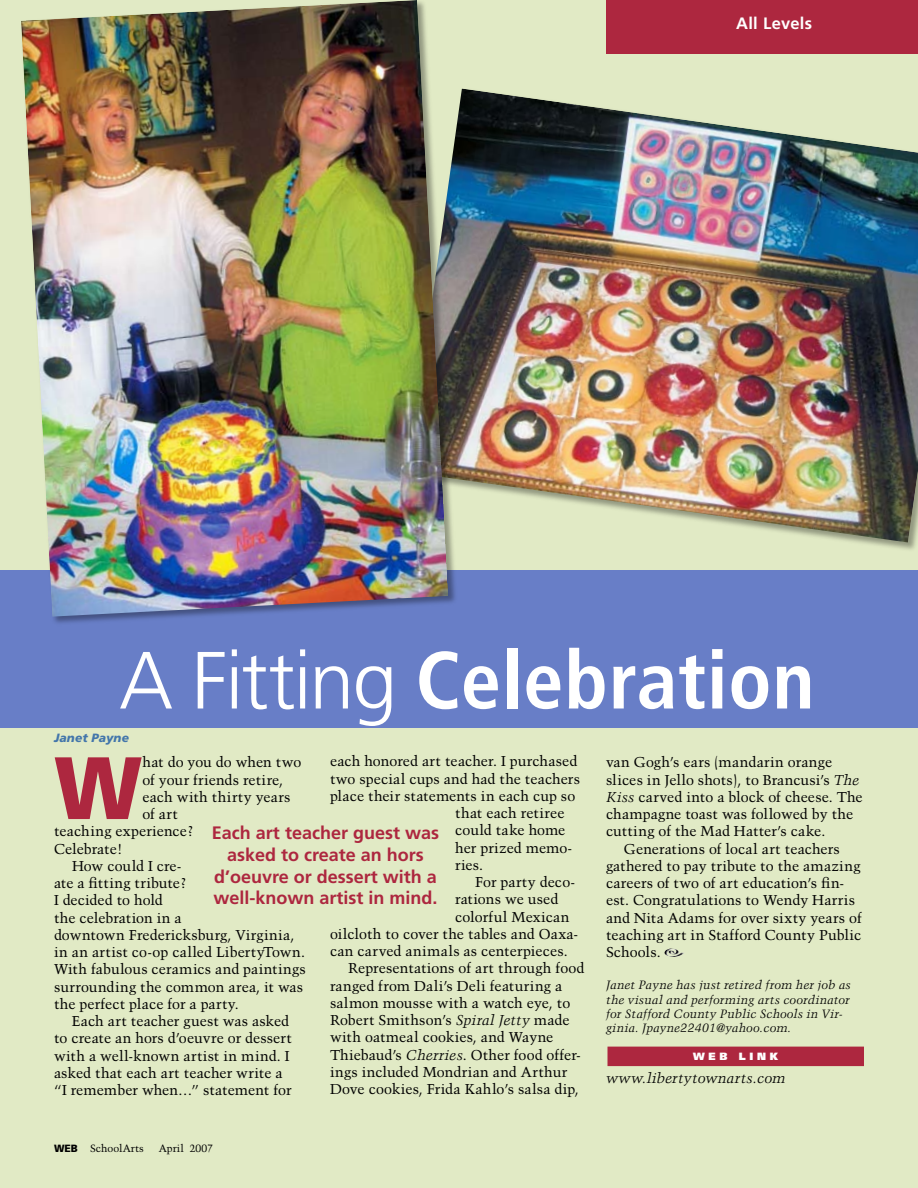
<style>
.page{position:relative;width:918px;height:1188px;background:#e1eac5}
.page>*{position:absolute;margin:0;border:0;box-sizing:border-box;transform-origin:0 0}
.t1{font:900 88.35px "Frutiger";color:#ad273f}
.t2{font:700 condensed 81px "Frutiger";letter-spacing:.005em;color:#fff}
.t3{font:700 18px/21.6px "Frutiger";color:#ad273f;text-align:center}
.t4{font:700 16.5px "Frutiger";letter-spacing:.02em;color:#fff}
.t5{font:14.25px "Trump Mediaeval";letter-spacing:.005em;color:#000}
.t6{font:italic 14.25px "Trump Mediaeval";letter-spacing:.015em;color:#000}
.t7{font:italic 12px/14.2px "Trump Mediaeval";letter-spacing:.01em;color:#000}
.t8{font:italic 900 12px "Frutiger";letter-spacing:.01em;color:#4376ab}
.t9{font:10.5px "Trump Mediaeval";color:#000}
.t10{font:900 10.5px "Frutiger";letter-spacing:.365em;color:#fff}
.s1{font-weight:300;font-stretch:normal}
.s2{font-style:italic}
.s3{font-family:"Frutiger";font-weight:900}
</style>
<div class="page">
<div style="left:0;top:570px;width:918px;height:158px;background:#687ec7"></div>
<div style="left:608px;top:1047px;width:256px;height:19px;background:#ad273f"></div>
<img style="left:665px;top:949px;width:19px;height:8px">
<img style="left:458px;top:88px;width:460px;height:455px">
<div style="left:606px;top:0;width:312px;height:54px;background:#ad273f"></div>
<div style="left:20px;top:0;width:438px;height:627px;background:#000;opacity:.35"></div>
<img style="left:21px;top:0;width:427px;height:617px">
<p class="t4" style="left:736px;top:14px;width:78px">All Levels</p>
<h2 class="t2" style="left:119px;top:632px;width:697px"><span class="s1">A Fitting</span> Celebration</h2>
<p class="t8" style="left:54px;top:731px;width:77px">Janet Payne</p>
<p class="t5" style="left:330px;top:753px;width:249px">each honored art teacher. I purchased</p>
<p class="t5" style="left:330px;top:770px;width:252px">two special cups and had the teachers</p>
<p class="t5" style="left:330px;top:787px;width:247px">place their statements in each cup so</p>
<p class="t5" style="left:455px;top:805px;width:111px">that each retiree</p>
<p class="t5" style="left:455px;top:822px;width:112px">could take home</p>
<p class="t5" style="left:455px;top:839px;width:119px">her prized memo-</p>
<p class="t5" style="left:455px;top:856px;width:30px">ries.</p>
<p class="t5" style="left:475px;top:874px;width:102px">For party deco-</p>
<p class="t5" style="left:455px;top:891px;width:105px">rations we used</p>
<p class="t5" style="left:455px;top:908px;width:116px">colorful Mexican</p>
<p class="t5" style="left:330px;top:925px;width:250px">oilcloth to cover the tables and Oaxa-</p>
<p class="t5" style="left:330px;top:943px;width:239px">can carved animals as centerpieces.</p>
<p class="t5" style="left:348px;top:960px;width:238px">Representations of art through food</p>
<p class="t5" style="left:330px;top:977px;width:234px">ranged from Dali’s Deli featuring a</p>
<p class="t5" style="left:330px;top:994px;width:242px">salmon mousse with a watch eye, to</p>
<p class="t5" style="left:330px;top:1012px;width:241px">Robert Smithson’s <span class="s2">Spiral Jetty</span> made</p>
<p class="t5" style="left:330px;top:1029px;width:225px">with oatmeal cookies, and Wayne</p>
<p class="t5" style="left:330px;top:1046px;width:253px">Thiebaud’s <span class="s2">Cherries</span>. Other food offer-</p>
<p class="t5" style="left:330px;top:1063px;width:239px">ings included Mondrian and Arthur</p>
<p class="t5" style="left:330px;top:1081px;width:250px">Dove cookies, Frida Kahlo’s salsa dip,</p>
<h1 class="t1" style="left:54px;top:735px;width:90px">W</h1>
<p class="t5" style="left:142px;top:754px;width:161px">hat do you do when two</p>
<p class="t5" style="left:142px;top:771px;width:142px">of your friends retire,</p>
<p class="t5" style="left:142px;top:788px;width:150px">each with thirty years</p>
<p class="t5" style="left:142px;top:805px;width:37px">of art</p>
<p class="t5" style="left:54px;top:823px;width:141px">teaching experience?</p>
<p class="t5" style="left:54px;top:840px;width:70px">Celebrate!</p>
<p class="t5" style="left:72px;top:857px;width:111px">How could I cre-</p>
<p class="t5" style="left:54px;top:874px;width:134px">ate a fitting tribute?</p>
<p class="t5" style="left:54px;top:892px;width:110px">I decided to hold</p>
<p class="t5" style="left:54px;top:909px;width:129px">the celebration in a</p>
<p class="t5" style="left:54px;top:926px;width:242px">downtown Fredericksburg, Virginia,</p>
<p class="t5" style="left:54px;top:943px;width:253px">in an artist co-op called LibertyTown.</p>
<p class="t5" style="left:54px;top:961px;width:253px">With fabulous ceramics and paintings</p>
<p class="t5" style="left:54px;top:978px;width:251px">surrounding the common area, it was</p>
<p class="t5" style="left:54px;top:995px;width:186px">the perfect place for a party.</p>
<p class="t5" style="left:72px;top:1012px;width:219px">Each art teacher guest was asked</p>
<p class="t5" style="left:54px;top:1030px;width:239px">to create an hors d’oeuvre or dessert</p>
<p class="t5" style="left:54px;top:1047px;width:237px">with a well-known artist in mind. I</p>
<p class="t5" style="left:54px;top:1064px;width:230px">asked that each art teacher write a</p>
<p class="t5" style="left:54px;top:1081px;width:239px">“I remember when…” statement for</p>
<p class="t3" style="left:212px;top:822px;width:229px">Each art teacher guest was asked to create an hors d’oeuvre or dessert with a well-known artist in mind.</p>
<p class="t9" style="left:54px;top:1142px;width:91px"><span class="s3">WEB</span> SchoolArts</p>
<p class="t9" style="left:159px;top:1142px;width:56px">April 2007</p>
<p class="t5" style="left:606px;top:754px;width:228px">van Gogh’s ears (mandarin orange</p>
<p class="t5" style="left:606px;top:771px;width:255px">slices in Jello shots), to Brancusi’s <span class="s2">The</span></p>
<p class="t5" style="left:606px;top:788px;width:258px"><span class="s2">Kiss</span> carved into a block of cheese. The</p>
<p class="t5" style="left:606px;top:805px;width:249px">champagne toast was followed by the</p>
<p class="t5" style="left:606px;top:823px;width:221px">cutting of the Mad Hatter’s cake.</p>
<p class="t5" style="left:624px;top:840px;width:217px">Generations of local art teachers</p>
<p class="t5" style="left:606px;top:857px;width:256px">gathered to pay tribute to the amazing</p>
<p class="t5" style="left:606px;top:874px;width:240px">careers of two of art education’s fin-</p>
<p class="t5" style="left:606px;top:892px;width:251px">est. Congratulations to Wendy Harris</p>
<p class="t5" style="left:606px;top:909px;width:257px">and Nita Adams for over sixty years of</p>
<p class="t5" style="left:606px;top:926px;width:257px">teaching art in Stafford County Public</p>
<p class="t5" style="left:606px;top:943px;width:56px">Schools.</p>
<p class="t7" style="left:606px;top:978px;width:246px">Janet Payne has just retired from her job as the visual and performing arts coordinator for Stafford County Public Schools in Vir&shy;ginia. Jpayne22401@yahoo.com.</p>
<p class="t10" style="left:693px;top:1050px;width:87px">Web Link</p>
<p class="t6" style="left:606px;top:1069px;width:181px">www.libertytownarts.com</p>
</div>
